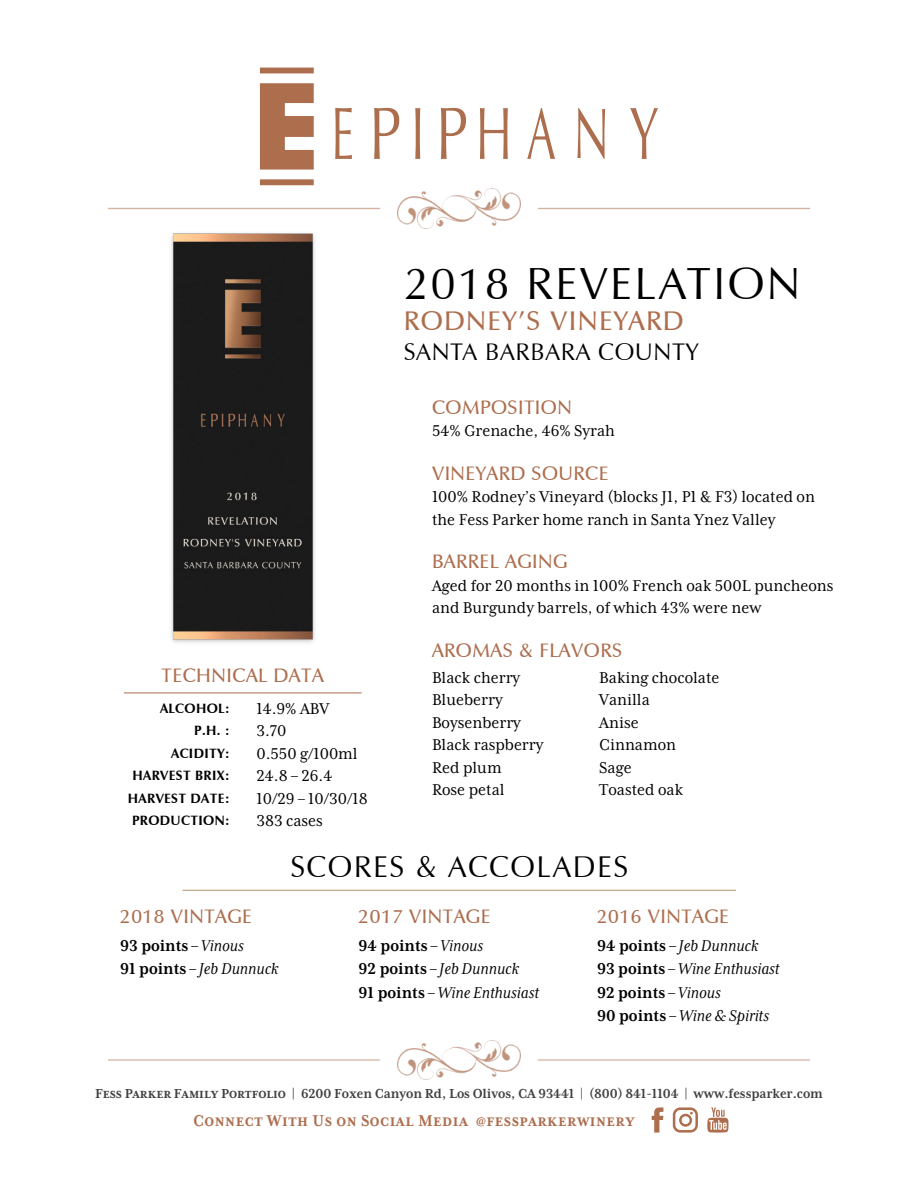
<style>
.page{position:relative;width:918px;height:1188px;background:#fff}
.page>*{position:absolute;margin:0;border:0;box-sizing:border-box;transform-origin:0 0}
.t1{font:45px "Zapf Humanist 601 BT";letter-spacing:.05em;color:#000}
.t2{font:30px "Zapf Humanist 601 BT";letter-spacing:.05em;color:#000}
.t3{font:600 27px "Zapf Humanist 601 BT";letter-spacing:.05em;color:#ad6e4e}
.t4{font:24px "Zapf Humanist 601 BT";letter-spacing:.025em;color:#000}
.t5{font:600 19.5px "Zapf Humanist 601 BT";letter-spacing:.025em;color:#ad6e4e}
.t6{font:18px/22.5px "Mrs Eaves XL Serif Nar OT";color:#000}
.t7{font:italic 18px/23.4px "Mrs Eaves XL Serif Nar OT";color:#000}
.t8{font:700 18px "Mrs Eaves XL Serif Nar OT";letter-spacing:.025em;color:#ad6e4e}
.t9{font:700 15px "Mrs Eaves XL Serif Nar OT";letter-spacing:-.005em;color:#404040}
.t10{font:700 13.5px "Zapf Humanist 601 BT";letter-spacing:.025em;color:#000}
.s1{font-weight:700;font-style:normal}
</style>
<div class="page">
<svg style="left:652px;top:1107px;width:11px;height:26px"></svg>
<svg style="left:673px;top:1107px;width:25px;height:26px"></svg>
<svg style="left:707px;top:1107px;width:22px;height:26px"></svg>
<img style="left:108px;top:1040px;width:702px;height:40px">
<svg style="left:335px;top:108px;width:323px;height:51px"></svg>
<svg style="left:260px;top:68px;width:54px;height:117px"></svg>
<hr style="left:182px;top:890px;width:554px;height:1px;background:#af936a">
<img style="left:171px;top:233px;width:144px;height:410px">
<hr style="left:124px;top:693px;width:238px;height:1px;background:#ad6e4e">
<img style="left:108px;top:189px;width:702px;height:39px">
<h1 class="t1" style="left:404px;top:265px;width:398px">2018 REVELATION</h1>
<h1 class="t3" style="left:404px;top:310px;width:281px">RODNEY’S VINEYARD</h1>
<h1 class="t4" style="left:404px;top:342px;width:296px">SANTA BARBARA COUNTY</h1>
<h2 class="t5" style="left:432px;top:399px;width:141px">COMPOSITION</h2>
<p class="t6" style="left:432px;top:420px;width:184px">54% Grenache, 46% Syrah</p>
<h2 class="t5" style="left:432px;top:465px;width:178px">VINEYARD SOURCE</h2>
<p class="t6" style="left:432px;top:486px;width:385px">100% Rodney’s Vineyard (blocks J1, P1 &amp; F3) located on the Fess Parker home ranch in Santa Ynez Valley</p>
<h2 class="t5" style="left:432px;top:553px;width:137px">BARREL AGING</h2>
<p class="t6" style="left:432px;top:574px;width:403px">Aged for 20 months in 100% French oak 500L puncheons and Burgundy barrels, of which 43% were new</p>
<h2 class="t5" style="left:432px;top:642px;width:192px">AROMAS &amp; FLAVORS</h2>
<p class="t6" style="left:432px;top:666px;width:90px">Black cherry</p>
<p class="t6" style="left:599px;top:666px;width:122px">Baking chocolate</p>
<p class="t6" style="left:432px;top:689px;width:72px">Blueberry</p>
<p class="t6" style="left:599px;top:689px;width:52px">Vanilla</p>
<p class="t6" style="left:432px;top:711px;width:90px">Boysenberry</p>
<p class="t6" style="left:599px;top:711px;width:41px">Anise</p>
<p class="t6" style="left:432px;top:734px;width:113px">Black raspberry</p>
<p class="t6" style="left:599px;top:734px;width:78px">Cinnamon</p>
<p class="t6" style="left:432px;top:756px;width:71px">Red plum</p>
<p class="t6" style="left:599px;top:756px;width:34px">Sage</p>
<p class="t6" style="left:432px;top:779px;width:74px">Rose petal</p>
<p class="t6" style="left:599px;top:779px;width:85px">Toasted oak</p>
<h2 class="t5" style="left:162px;top:667px;width:164px">TECHNICAL DATA</h2>
<p class="t10" style="left:160px;top:702px;width:71px">ALCOHOL:</p>
<p class="t6" style="left:256px;top:697px;width:74px">14.9% ABV</p>
<p class="t10" style="left:194px;top:725px;width:37px">P.H. :</p>
<p class="t6" style="left:256px;top:720px;width:31px">3.70</p>
<p class="t10" style="left:171px;top:747px;width:60px">ACIDITY:</p>
<p class="t6" style="left:256px;top:742px;width:103px">0.550 g/100ml</p>
<p class="t10" style="left:133px;top:770px;width:98px">HARVEST BRIX:</p>
<p class="t6" style="left:256px;top:765px;width:77px">24.8 – 26.4</p>
<p class="t10" style="left:128px;top:792px;width:103px">HARVEST DATE:</p>
<p class="t6" style="left:256px;top:787px;width:113px">10/29 – 10/30/18</p>
<p class="t10" style="left:132px;top:815px;width:99px">PRODUCTION:</p>
<p class="t6" style="left:256px;top:810px;width:68px">383 cases</p>
<h2 class="t2" style="left:290px;top:854px;width:339px">SCORES &amp; ACCOLADES</h2>
<h3 class="t5" style="left:120px;top:908px;width:133px">2018 VINTAGE</h3>
<p class="t7" style="left:120px;top:934px;width:160px"><span class="s1">93 points</span>– Vinous<br><span class="s1">91 points</span>– Jeb Dunnuck</p>
<h3 class="t5" style="left:359px;top:908px;width:133px">2017 VINTAGE</h3>
<p class="t7" style="left:359px;top:934px;width:182px"><span class="s1">94 points</span>– Vinous<br><span class="s1">92 points</span>– Jeb Dunnuck<br><span class="s1">91 points</span>– Wine Enthusiast</p>
<h3 class="t5" style="left:597px;top:908px;width:133px">2016 VINTAGE</h3>
<p class="t7" style="left:597px;top:934px;width:184px"><span class="s1">94 points</span>– Jeb Dunnuck<br><span class="s1">93 points</span>– Wine Enthusiast<br><span class="s1">92 points</span>– Vinous<br><span class="s1">90 points</span>– Wine &amp; Spirits</p>
<p class="t9" style="left:95px;top:1086px;width:729px">FESS PARKER FAMILY PORTFOLIO | 6200 Foxen Canyon Rd, Los Olivos, CA 93441 | (800) 841-1104 | www.fessparker.com</p>
<p class="t8" style="left:193px;top:1111px;width:443px">CONNECT WITH US ON SOCIAL MEDIA @FESSPARKERWINERY</p>
</div>
